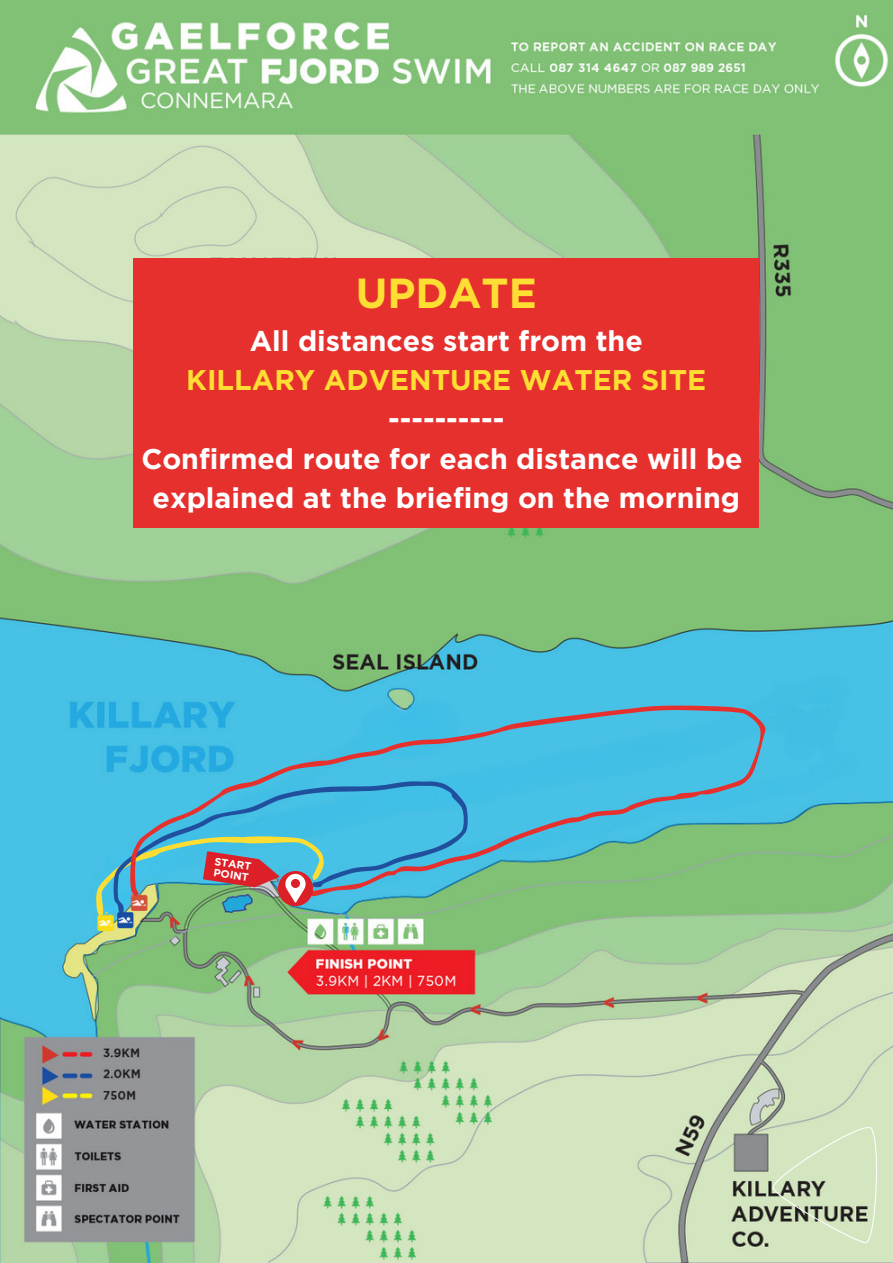
<style>
.page{position:relative;width:893px;height:1263px;background:#fff}
.page>*{position:absolute;margin:0;border:0;box-sizing:border-box;transform-origin:0 0}
.t1{font:700 42px "Gotham";color:#fede32}
.t2{font:700 28.5px/39.3px "Gotham";color:#fff;text-align:center}
.t3{font:700 28.5px "Gotham";color:#fede32}
.t4{font:700 10.8px/10.6px "Gotham";color:#fff}
</style>
<div class="page">
<img style="left:0;top:0;width:893px;height:1263px">
<svg style="left:113px;top:781px;width:355px;height:132px"></svg>
<svg style="left:129px;top:706px;width:634px;height:191px;fill:#47c1e6"></svg>
<img style="left:95px;top:836px;width:229px;height:79px">
<div style="left:133px;top:258px;width:626px;height:270px;background:#e6302e"></div>
<svg style="left:771px;top:1123px;width:112px;height:121px"></svg>
<h1 class="t1" style="left:356px;top:265px;width:183px">UPDATE</h1>
<p class="t2" style="left:250px;top:321px;width:394px">All distances start from the</p>
<p class="t3" style="left:186px;top:361px;width:522px">KILLARY ADVENTURE WATER SITE</p>
<p class="t2" style="left:141px;top:399px;width:603px">----------<br>Confirmed route for each distance will be explained at the briefing on the morning</p>
<p class="t4" style="left:215px;top:856px;width:39px;rotate:9deg">START<br>POINT</p>
</div>
